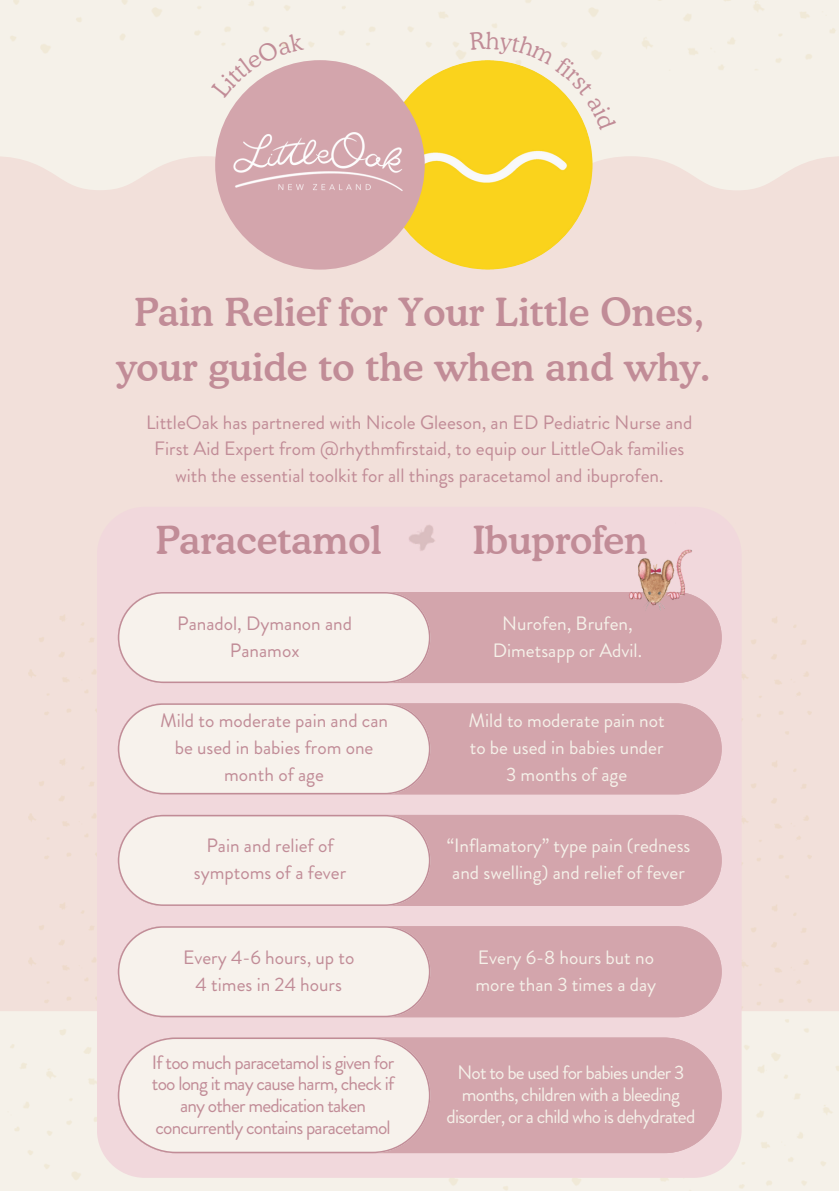
<style>
.page{position:relative;width:839px;height:1191px;background:#fff}
.page>*{position:absolute;margin:0;border:0;box-sizing:border-box;transform-origin:0 0}
.t1{font:500 38.6px/54.2px "Cooper BT";color:#c18c97;text-align:center}
.t2{font:19.4px/26.8px "Brandon Grotesque";color:#c18c97;text-align:center}
.t3{font:19.4px/26.8px "Brandon Grotesque";color:#f5f1e9;text-align:center}
.t4{font:19.4px/21.8px "Brandon Grotesque";letter-spacing:-.04em;color:#c18c97;text-align:center}
.t5{font:19.4px/21.8px "Brandon Grotesque";letter-spacing:-.04em;color:#f5f1e9;text-align:center}
</style>
<div class="page">
<div style="left:0;top:0;width:838px;height:1191px;background:#f5f1e9"></div>
<div style="left:0;top:156px;width:838px;height:855px;background:#f2e0da"></div>
<img style="left:383px;top:60px;width:209px;height:210px;border-radius:50%">
<img style="left:216px;top:71px;width:203px;height:195px">
<img style="left:28px;top:602px;width:783px;height:432px">
<img style="left:10px;top:0;width:826px;height:71px">
<div style="left:97px;top:507px;width:644px;height:671px;background:#f1d8dc;border-radius:48px"></div>
<div style="left:430px;top:703px;width:291px;height:91px;background:#d3a5ac"></div>
<div style="left:430px;top:592px;width:291px;height:91px;background:#d3a5ac"></div>
<div style="left:430px;top:815px;width:291px;height:91px;background:#d3a5ac"></div>
<div style="left:430px;top:926px;width:291px;height:91px;background:#d3a5ac"></div>
<div style="left:430px;top:1038px;width:291px;height:115px;background:#d3a5ac"></div>
<svg style="left:118px;top:703px;width:312px;height:91px;background:#f3ebe6"></svg>
<svg style="left:118px;top:592px;width:312px;height:91px;background:#f3eae6"></svg>
<svg style="left:118px;top:815px;width:312px;height:91px;background:#f3ebe6"></svg>
<svg style="left:118px;top:926px;width:312px;height:91px;background:#f3ebe6"></svg>
<svg style="left:118px;top:1038px;width:312px;height:115px;background:#f4ebe6"></svg>
<img style="left:409px;top:525px;width:26px;height:26px">
<img style="left:596px;top:507px;width:125px;height:141px">
<svg style="left:211px;top:32px;width:93px;height:67px"></svg>
<svg style="left:470px;top:31px;width:147px;height:100px"></svg>
<p class="t1" style="left:117px;top:285px;width:595px">Pain Relief for Your Little Ones, your guide to the when and why.</p>
<p class="t2" style="left:146px;top:409px;width:548px">LittleOak has partnered with Nicole Gleeson, an ED Pediatric Nurse and<br>First Aid Expert from @rhythmfirstaid, to equip our LittleOak families with the essential toolkit for all things paracetamol and ibuprofen.</p>
<p class="t1" style="left:156px;top:513px;width:227px">Paracetamol</p>
<p class="t1" style="left:473px;top:513px;width:176px">Ibuprofen</p>
<p class="t2" style="left:177px;top:610px;width:176px">Panadol, Dymanon and<br>Panamox</p>
<p class="t2" style="left:160px;top:708px;width:230px">Mild to moderate pain and can be used in babies from one month of age</p>
<p class="t2" style="left:194px;top:833px;width:154px">Pain and relief of symptoms of a fever</p>
<p class="t2" style="left:183px;top:944px;width:173px">Every 4-6 hours, up to<br>4 times in 24 hours</p>
<p class="t4" style="left:152px;top:1051px;width:244px">If too much paracetamol is given for too long it may cause harm, check if any other medication taken concurrently contains paracetamol</p>
<p class="t3" style="left:492px;top:610px;width:151px">Nurofen, Brufen,<br>Dimetsapp or Advil.</p>
<p class="t3" style="left:468px;top:708px;width:198px">Mild to moderate pain not to be used in babies under<br>3 months of age</p>
<p class="t3" style="left:446px;top:832px;width:245px;text-align:left">“Inflamatory” type pain (redness and swelling) and relief of fever</p>
<p class="t3" style="left:475px;top:944px;width:182px;text-align:left">Every 6-8 hours but no more than 3 times a day</p>
<p class="t5" style="left:446px;top:1062px;width:250px">Not to be used for babies under 3 months, children with a bleeding disorder, or a child who is dehydrated</p>
</div>
